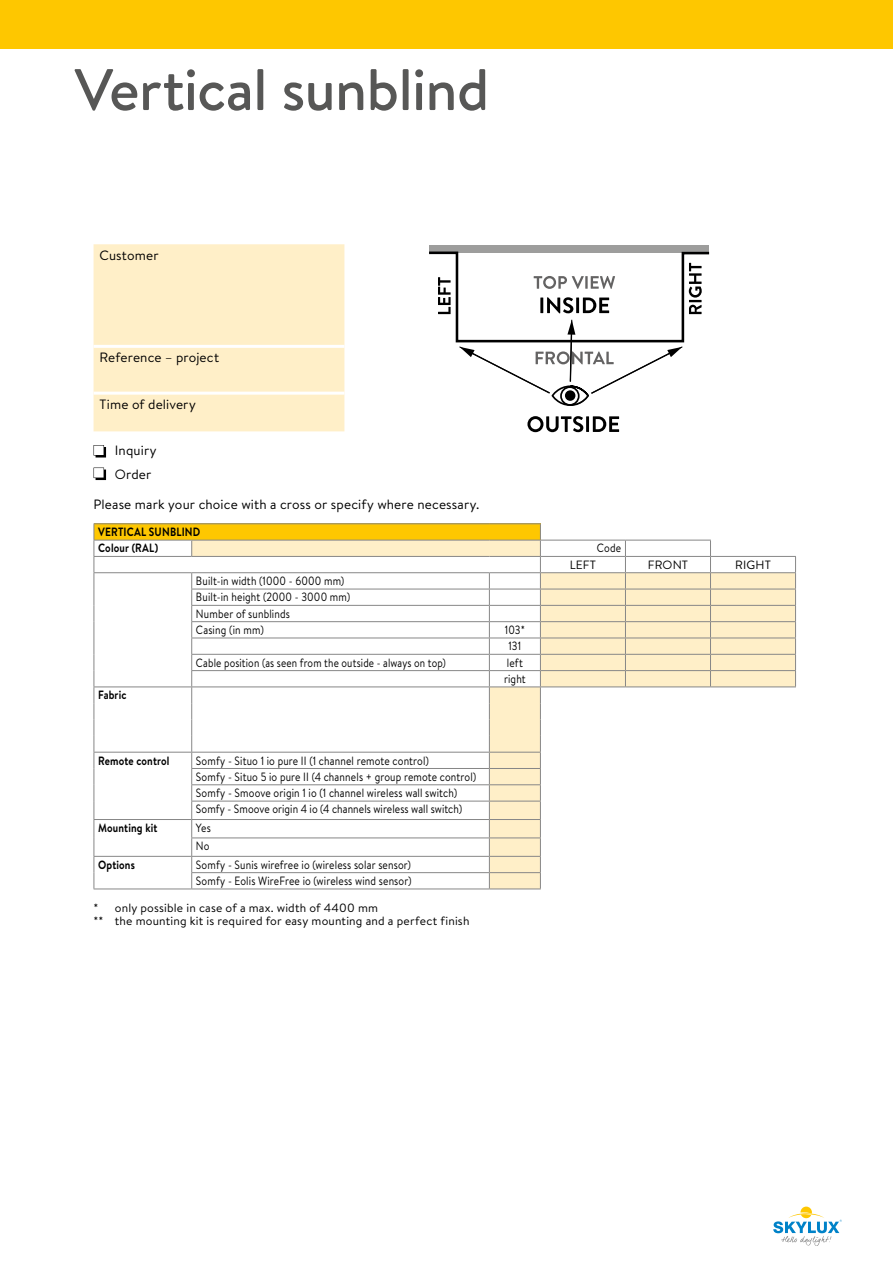
<style>
.page{position:relative;width:893px;height:1263px;background:#fff}
.page>*{position:absolute;margin:0;border:0;box-sizing:border-box;transform-origin:0 0}
.t1{font:500 58.5px "Brandon Text";letter-spacing:-.01em;color:#575756}
.t2{font:13.5px/23.5px "Brandon Text";letter-spacing:.01em;color:#000}
.t3{font:12px/16.4px "Brandon Text";letter-spacing:.015em;color:#000;scale:.85 1}
.t4{font:12px/13.5px "Brandon Text";letter-spacing:.015em;color:#000}
.t5{font:700 12px/16.4px "Brandon Text";letter-spacing:.015em;color:#000;scale:.85 1}
.t6{font:12px "Brandon Text";letter-spacing:.015em;color:#000;scale:.83 1}
</style>
<div class="page">
<svg style="left:773px;top:1206px;width:69px;height:40px"></svg>
<div style="left:0;top:0;width:893px;height:49px;background:#fec700"></div>
<div style="left:94px;top:244px;width:250px;height:187px;background:#ffefc8"></div>
<hr style="left:94px;top:345px;width:250px;height:3px;background:#fff">
<hr style="left:94px;top:392px;width:250px;height:3px;background:#fff">
<div style="left:94px;top:524px;width:446px;height:16px;background:#fec700"></div>
<svg style="left:192px;top:541px;width:603px;height:145px"></svg>
<hr style="left:94px;top:523px;width:98px;height:1px;background:#878787">
<hr style="left:192px;top:523px;width:297px;height:1px;background:#878787">
<hr style="left:489px;top:523px;width:52px;height:1px;background:#878787">
<hr style="left:94px;top:540px;width:98px;height:1px;background:#878787">
<hr style="left:192px;top:540px;width:297px;height:1px;background:#878787">
<svg style="left:191px;top:540px;width:1px;height:16px"></svg>
<hr style="left:94px;top:556px;width:98px;height:1px;background:#878787">
<hr style="left:192px;top:556px;width:297px;height:1px;background:#878787">
<hr style="left:94px;top:572px;width:98px;height:1px;background:#878787">
<hr style="left:192px;top:572px;width:297px;height:1px;background:#878787">
<hr style="left:710px;top:572px;width:86px;height:1px;background:#878787">
<hr style="left:191px;top:589px;width:298px;height:1px;background:#878787">
<hr style="left:540px;top:589px;width:85px;height:1px;background:#878787">
<hr style="left:625px;top:589px;width:85px;height:1px;background:#878787">
<hr style="left:710px;top:589px;width:86px;height:1px;background:#878787">
<hr style="left:191px;top:605px;width:298px;height:1px;background:#878787">
<hr style="left:540px;top:605px;width:85px;height:1px;background:#878787">
<hr style="left:625px;top:605px;width:85px;height:1px;background:#878787">
<hr style="left:710px;top:605px;width:86px;height:1px;background:#878787">
<hr style="left:191px;top:621px;width:298px;height:1px;background:#878787">
<hr style="left:540px;top:621px;width:85px;height:1px;background:#878787">
<hr style="left:625px;top:621px;width:85px;height:1px;background:#878787">
<hr style="left:710px;top:621px;width:86px;height:1px;background:#878787">
<hr style="left:191px;top:638px;width:298px;height:1px;background:#878787">
<hr style="left:540px;top:638px;width:85px;height:1px;background:#878787">
<hr style="left:625px;top:638px;width:85px;height:1px;background:#878787">
<hr style="left:710px;top:638px;width:86px;height:1px;background:#878787">
<hr style="left:191px;top:654px;width:298px;height:1px;background:#878787">
<hr style="left:540px;top:654px;width:85px;height:1px;background:#878787">
<hr style="left:625px;top:654px;width:85px;height:1px;background:#878787">
<hr style="left:710px;top:654px;width:86px;height:1px;background:#878787">
<hr style="left:191px;top:670px;width:298px;height:1px;background:#878787">
<hr style="left:540px;top:670px;width:85px;height:1px;background:#878787">
<hr style="left:625px;top:670px;width:85px;height:1px;background:#878787">
<hr style="left:710px;top:670px;width:86px;height:1px;background:#878787">
<svg style="left:795px;top:557px;width:1px;height:129px"></svg>
<hr style="left:94px;top:686px;width:98px;height:1px;background:#878787">
<hr style="left:94px;top:752px;width:98px;height:1px;background:#878787">
<hr style="left:191px;top:768px;width:298px;height:1px;background:#878787">
<hr style="left:191px;top:784px;width:298px;height:1px;background:#878787">
<hr style="left:191px;top:801px;width:298px;height:1px;background:#878787">
<hr style="left:94px;top:819px;width:98px;height:1px;background:#878787">
<hr style="left:192px;top:819px;width:297px;height:1px;background:#878787">
<hr style="left:191px;top:837px;width:298px;height:1px;background:#878787">
<hr style="left:94px;top:856px;width:98px;height:1px;background:#878787">
<hr style="left:192px;top:856px;width:297px;height:1px;background:#878787">
<svg style="left:94px;top:524px;width:1px;height:364px"></svg>
<hr style="left:191px;top:872px;width:298px;height:1px;background:#878787">
<hr style="left:94px;top:888px;width:98px;height:1px;background:#878787">
<hr style="left:192px;top:888px;width:297px;height:1px;background:#878787">
<hr style="left:540px;top:556px;width:85px;height:1px;background:#878787">
<hr style="left:625px;top:556px;width:85px;height:1px;background:#878787">
<hr style="left:540px;top:572px;width:85px;height:1px;background:#878787">
<hr style="left:625px;top:572px;width:85px;height:1px;background:#878787">
<svg style="left:625px;top:541px;width:1px;height:145px"></svg>
<hr style="left:540px;top:686px;width:85px;height:1px;background:#878787">
<hr style="left:625px;top:686px;width:85px;height:1px;background:#878787">
<hr style="left:710px;top:686px;width:86px;height:1px;background:#878787">
<hr style="left:540px;top:540px;width:85px;height:1px;background:#878787">
<hr style="left:625px;top:540px;width:86px;height:1px;background:#878787">
<svg style="left:710px;top:540px;width:1px;height:146px"></svg>
<hr style="left:710px;top:556px;width:86px;height:1px;background:#878787">
<hr style="left:192px;top:686px;width:297px;height:1px;background:#878787">
<svg style="left:191px;top:573px;width:1px;height:315px"></svg>
<svg style="left:489px;top:524px;width:52px;height:365px"></svg>
<hr style="left:489px;top:752px;width:52px;height:1px;background:#878787">
<hr style="left:192px;top:752px;width:297px;height:1px;background:#878787">
<div style="left:430px;top:245px;width:279px;height:8px;background:#9d9d9c"></div>
<svg style="left:527px;top:416px;width:56px;height:16px"></svg>
<hr style="left:586px;top:416px;width:3px;height:16px;background:#000">
<svg style="left:593px;top:416px;width:26px;height:16px"></svg>
<svg style="left:429px;top:250px;width:280px;height:156px"></svg>
<svg style="left:94px;top:445px;width:12px;height:12px"></svg>
<svg style="left:94px;top:468px;width:12px;height:12px"></svg>
<h1 class="t1" style="left:74px;top:49px;width:416px">Vertical sunblind</h1>
<p class="t2" style="left:100px;top:243px;width:61px">Customer</p>
<p class="t2" style="left:100px;top:345px;width:121px">Reference – project</p>
<p class="t2" style="left:100px;top:392px;width:98px">Time of delivery</p>
<p class="t2" style="left:115px;top:438px;width:43px">Inquiry<br>Order</p>
<p class="t2" style="left:94px;top:492px;width:387px">Please mark your choice with a cross or specify where necessary.</p>
<p class="t5" style="left:98px;top:523px;width:122px">VERTICAL SUNBLIND<br>Colour (RAL)</p>
<p class="t3" style="left:196px;top:572px;width:183px">Built-in width (1000 - 6000 mm)<br>Built-in height (2000 - 3000 mm)<br>Number of sunblinds<br>Casing (in mm)</p>
<p class="t3" style="left:505px;top:621px;width:25px;text-align:center">103*<br>131</p>
<p class="t5" style="left:98px;top:687px;width:35px">Fabric</p>
<p class="t6" style="left:196px;top:654px;width:303px">Cable position (as seen from the outside - always on top)</p>
<p class="t3" style="left:504px;top:654px;width:27px">left right</p>
<p class="t5" style="left:98px;top:752px;width:85px">Remote control</p>
<p class="t3" style="left:196px;top:752px;width:331px">Somfy - Situo 1 io pure II (1 channel remote control)<br>Somfy - Situo 5 io pure II (4 channels + group remote control)<br>Somfy - Smoove origin 1 io (1 channel wireless wall switch)<br>Somfy - Smoove origin 4 io (4 channels wireless wall switch)</p>
<p class="t5" style="left:98px;top:819px;width:71px">Mounting kit</p>
<p class="t3" style="left:196px;top:818px;width:19px;line-height:18.5px">Yes<br>No</p>
<p class="t5" style="left:98px;top:856px;width:45px">Options</p>
<p class="t3" style="left:196px;top:856px;width:255px">Somfy - Sunis wirefree io (wireless solar sensor)<br>Somfy - Eolis WireFree io (wireless wind sensor)</p>
<p class="t4" style="left:94px;top:900px;width:377px">* only possible in case of a max. width of 4400 mm<br>** the mounting kit is required for easy mounting and a perfect finish</p>
<p class="t3" style="left:597px;top:540px;width:30px">Code</p>
<p class="t4" style="left:570px;top:557px;width:28px">LEFT</p>
<p class="t4" style="left:648px;top:557px;width:42px">FRONT</p>
<p class="t4" style="left:735px;top:557px;width:37px">RIGHT</p>
</div>
